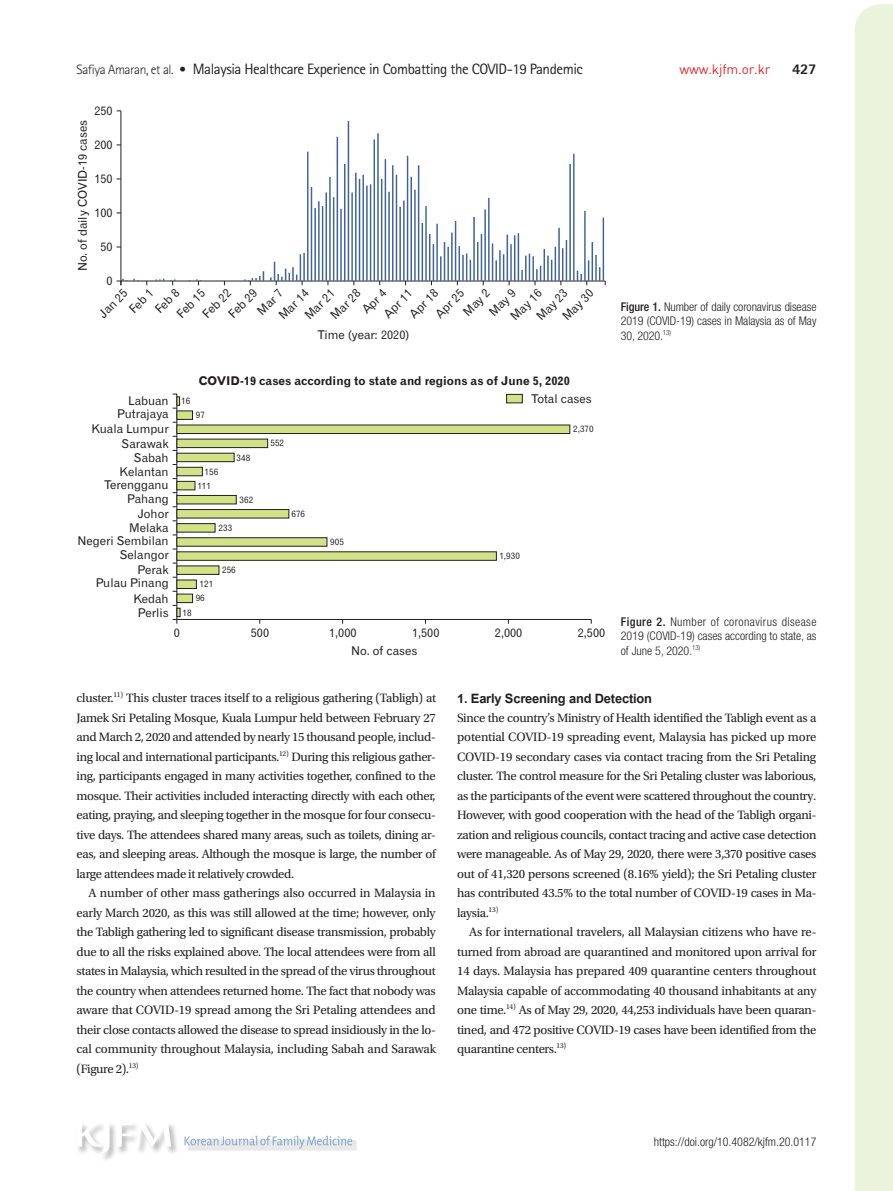
<style>
.page{position:relative;width:893px;height:1191px;background:#fff}
.page>*{position:absolute;margin:0;border:0;box-sizing:border-box;transform-origin:0 0}
.t1{font:700 18px "Utsaah";letter-spacing:-.01em;color:#231f20}
.t2{font:15px "Rotis Sans Serif Std";letter-spacing:-.03em;color:#231f20}
.t3{font:800 15px "Rotis Sans Serif Std";color:#231f20}
.t4{font:13.5px "Dinreg";letter-spacing:-.01em;color:#e02a30}
.t5{font:12.75px/19.5px "Utopia Std";letter-spacing:-.025em;color:#231f20;text-align:justify}
.t6{font:12px/14.2px "Gothic 720 BT Roman B";color:#231f20;text-align:right}
.t7{font:300 condensed 12px/14.4px "Helvetica Neue LT Std";color:#231f20;text-align:justify}
.t8{font:12px "Gothic 720 BT Bold B Bold";color:#231f20}
.t9{font:9px/14px "Gothic 720 BT Roman B";color:#231f20}
.s1{font-weight:300;font-size:13.5px}
.s2{font-weight:500}
</style>
<div class="page">
<div style="left:855px;top:4px;width:38px;height:1187px;background:#eaf3dc"></div>
<div style="left:188px;top:1140px;width:169px;height:10px;background:#e8e8e9"></div>
<svg style="left:185px;top:1135px;width:167px;height:13px"></svg>
<div style="left:76px;top:1122px;width:104px;height:40px;background:#231f20;opacity:.3"></div>
<svg style="left:77px;top:1122px;width:94px;height:32px"></svg>
<svg style="left:172px;top:393px;width:419px;height:227px"></svg>
<svg style="left:176px;top:396px;width:4px;height:10px"></svg>
<div style="left:506px;top:394px;width:17px;height:9px;background:#d2e287;border:1px solid #231f20"></div>
<div style="left:176px;top:410px;width:17px;height:10px;background:#d2e287;border:1px solid #231f20"></div>
<div style="left:176px;top:424px;width:394px;height:10px;background:#d2e287;border:1px solid #231f20"></div>
<div style="left:176px;top:439px;width:92px;height:9px;background:#d2e287;border:1px solid #231f20"></div>
<div style="left:176px;top:453px;width:59px;height:9px;background:#d2e287;border:1px solid #231f20"></div>
<div style="left:176px;top:467px;width:27px;height:9px;background:#d2e287;border:1px solid #231f20"></div>
<div style="left:176px;top:481px;width:19px;height:9px;background:#d2e287;border:1px solid #231f20"></div>
<div style="left:176px;top:495px;width:61px;height:9px;background:#d2e287;border:1px solid #231f20"></div>
<div style="left:176px;top:509px;width:113px;height:9px;background:#d2e287;border:1px solid #231f20"></div>
<div style="left:176px;top:523px;width:39px;height:9px;background:#d2e287;border:1px solid #231f20"></div>
<div style="left:176px;top:537px;width:151px;height:9px;background:#d2e287;border:1px solid #231f20"></div>
<div style="left:176px;top:551px;width:321px;height:10px;background:#d2e287;border:1px solid #231f20"></div>
<div style="left:176px;top:565px;width:43px;height:10px;background:#d2e287;border:1px solid #231f20"></div>
<div style="left:176px;top:579px;width:21px;height:10px;background:#d2e287;border:1px solid #231f20"></div>
<div style="left:176px;top:593px;width:17px;height:10px;background:#d2e287;border:1px solid #231f20"></div>
<svg style="left:176px;top:608px;width:5px;height:9px"></svg>
<svg style="left:120px;top:110px;width:486px;height:172px"></svg>
<svg style="left:122px;top:121px;width:482px;height:160px"></svg>
<p class="t2" style="left:77px;top:60px;width:508px"><span class="s1">Safiya Amaran, et al. •</span> Malaysia Healthcare Experience in Combatting the COVID-19 Pandemic</p>
<p class="t6" style="left:94px;top:105px;width:20px">250</p>
<p class="t6" style="left:94px;top:139px;width:20px">200</p>
<p class="t6" style="left:94px;top:173px;width:20px">150</p>
<p class="t6" style="left:94px;top:207px;width:20px">100</p>
<p class="t6" style="left:101px;top:241px;width:14px">50</p>
<p class="t6" style="left:76px;top:271px;width:153px;rotate:-90deg">No. of daily COVID-19 cases</p>
<p class="t6" style="left:107px;top:275px;width:8px">0</p>
<p class="t6" style="left:508px;top:314px;width:40px;rotate:-45deg">May 16</p>
<p class="t6" style="left:328px;top:313px;width:38px;rotate:-45deg">Mar 28</p>
<p class="t6" style="left:360px;top:307px;width:30px;rotate:-45deg">Apr 4</p>
<p class="t6" style="left:407px;top:311px;width:36px;rotate:-45deg">Apr 18</p>
<p class="t6" style="left:96px;top:311px;width:37px;rotate:-45deg">Jan 25</p>
<p class="t6" style="left:127px;top:307px;width:30px;rotate:-45deg">Feb 1</p>
<p class="t6" style="left:153px;top:307px;width:30px;rotate:-45deg">Feb 8</p>
<p class="t6" style="left:560px;top:314px;width:40px;rotate:-45deg">May 30</p>
<p class="t6" style="left:276px;top:313px;width:38px;rotate:-45deg">Mar 14</p>
<p class="t6" style="left:226px;top:311px;width:36px;rotate:-45deg">Feb 29</p>
<p class="t6" style="left:255px;top:308px;width:32px;rotate:-45deg">Mar 7</p>
<p class="t6" style="left:433px;top:311px;width:36px;rotate:-45deg">Apr 25</p>
<p class="t6" style="left:461px;top:309px;width:34px;rotate:-45deg">May 2</p>
<p class="t6" style="left:487px;top:309px;width:34px;rotate:-45deg">May 9</p>
<p class="t6" style="left:534px;top:314px;width:40px;rotate:-45deg">May 23</p>
<p class="t6" style="left:200px;top:311px;width:36px;rotate:-45deg">Feb 22</p>
<p class="t6" style="left:174px;top:311px;width:36px;rotate:-45deg">Feb 15</p>
<p class="t6" style="left:302px;top:313px;width:38px;rotate:-45deg">Mar 21</p>
<p class="t6" style="left:381px;top:311px;width:36px;rotate:-45deg">Apr 11</p>
<p class="t6" style="left:318px;top:328px;width:93px">Time (year: 2020)</p>
<p class="t6" style="left:117px;top:395px;width:53px;line-height:13px">Labuan<br>Putrajaya</p>
<p class="t6" style="left:77px;top:422px;width:93px">Kuala Lumpur<br>Sarawak<br>Sabah<br>Kelantan<br>Terengganu<br>Pahang<br>Johor<br>Melaka<br>Negeri Sembilan<br>Selangor<br>Perak</p>
<p class="t6" style="left:96px;top:577px;width:74px;line-height:14.7px">Pulau Pinang<br>Kedah<br>Perlis</p>
<p class="t9" style="left:181px;top:395px;width:11px">16</p>
<p class="t8" style="left:199px;top:376px;width:373px">COVID-19 cases according to state and regions as of June 5, 2020</p>
<p class="t6" style="left:532px;top:392px;width:62px">Total cases</p>
<p class="t9" style="left:196px;top:409px;width:11px">97</p>
<p class="t9" style="left:197px;top:465px;width:22px;text-indent:7px">156<br>111</p>
<p class="t9" style="left:237px;top:451px;width:15px">348</p>
<p class="t9" style="left:240px;top:493px;width:15px">362</p>
<p class="t9" style="left:218px;top:521px;width:15px">233</p>
<p class="t9" style="left:196px;top:578px;width:19px;text-indent:4px">121<br>96</p>
<p class="t9" style="left:182px;top:606px;width:11px">18</p>
<p class="t9" style="left:222px;top:564px;width:15px">256</p>
<p class="t9" style="left:270px;top:437px;width:15px">552</p>
<p class="t9" style="left:291px;top:507px;width:15px">676</p>
<p class="t9" style="left:330px;top:535px;width:15px">905</p>
<p class="t9" style="left:499px;top:549px;width:22px">1,930</p>
<p class="t9" style="left:573px;top:422px;width:22px">2,370</p>
<p class="t6" style="left:174px;top:626px;width:8px">0</p>
<p class="t6" style="left:251px;top:626px;width:20px">500</p>
<p class="t6" style="left:329px;top:626px;width:29px">1,000</p>
<p class="t6" style="left:412px;top:626px;width:29px">1,500</p>
<p class="t6" style="left:495px;top:626px;width:29px">2,000</p>
<p class="t6" style="left:351px;top:645px;width:68px">No. of cases</p>
<p class="t6" style="left:578px;top:626px;width:29px">2,500</p>
<p class="t4" style="left:679px;top:61px;width:93px">www.kjfm.or.kr</p>
<p class="t3" style="left:792px;top:60px;width:26px">427</p>
<p class="t7" style="left:621px;top:299px;width:197px"><span class="s2">Figure 1.</span> Number of daily coronavirus disease 2019 (COVID-19) cases in Malaysia as of May 30, 2020.<sup>13)</sup></p>
<p class="t7" style="left:621px;top:614px;width:197px"><span class="s2">Figure 2.</span> Number of coronavirus disease 2019 (COVID-19) cases according to state, as of June 5, 2020.<sup>13)</sup></p>
<p class="t5" style="left:77px;top:688px;width:361px">cluster.<sup>11)</sup> This cluster traces itself to a religious gathering (Tabligh) at Jamek Sri Petaling Mosque, Kuala Lumpur held between February 27 and March 2, 2020 and attended by nearly 15 thousand people, includ&shy;ing local and international participants.<sup>12)</sup> During this religious gather&shy;ing, participants engaged in many activities together, confined to the mosque. Their activities included interacting directly with each other, eating, praying, and sleeping together in the mosque for four consecu&shy;tive days. The attendees shared many areas, such as toilets, dining ar&shy;eas, and sleeping areas. Although the mosque is large, the number of large attendees made it relatively crowded.</p>
<p class="t5" style="left:77px;top:883px;width:361px;text-indent:12px">A number of other mass gatherings also occurred in Malaysia in early March 2020, as this was still allowed at the time; however, only the Tabligh gathering led to significant disease transmission, probably due to all the risks explained above. The local attendees were from all states in Malaysia, which resulted in the spread of the virus throughout the country when attendees returned home. The fact that nobody was aware that COVID-19 spread among the Sri Petaling attendees and their close contacts allowed the disease to spread insidiously in the lo&shy;cal community throughout Malaysia, including Sabah and Sarawak (Figure 2).<sup>13)</sup></p>
<h1 class="t1" style="left:457px;top:689px;width:196px">1. Early Screening and Detection</h1>
<p class="t5" style="left:457px;top:708px;width:361px">Since the country’s Ministry of Health identified the Tabligh event as a potential COVID-19 spreading event, Malaysia has picked up more COVID-19 secondary cases via contact tracing from the Sri Petaling cluster. The control measure for the Sri Petaling cluster was laborious, as the participants of the event were scattered throughout the country.<br>However, with good cooperation with the head of the Tabligh organi&shy;zation and religious councils, contact tracing and active case detection were manageable. As of May 29, 2020, there were 3,370 positive cases out of 41,320 persons screened (8.16% yield); the Sri Petaling cluster has contributed 43.5% to the total number of COVID-19 cases in Ma&shy;laysia.<sup>13)</sup></p>
<p class="t5" style="left:457px;top:922px;width:361px;text-indent:12px">As for international travelers, all Malaysian citizens who have re&shy;turned from abroad are quarantined and monitored upon arrival for 14 days. Malaysia has prepared 409 quarantine centers throughout Malaysia capable of accommodating 40 thousand inhabitants at any one time.<sup>14)</sup> As of May 29, 2020, 44,253 individuals have been quaran&shy;tined, and 472 positive COVID-19 cases have been identified from the quarantine centers.<sup>13)</sup></p>
<p class="t7" style="left:654px;top:1134px;width:164px">https://doi.org/10.4082/kjfm.20.0117</p>
</div>
